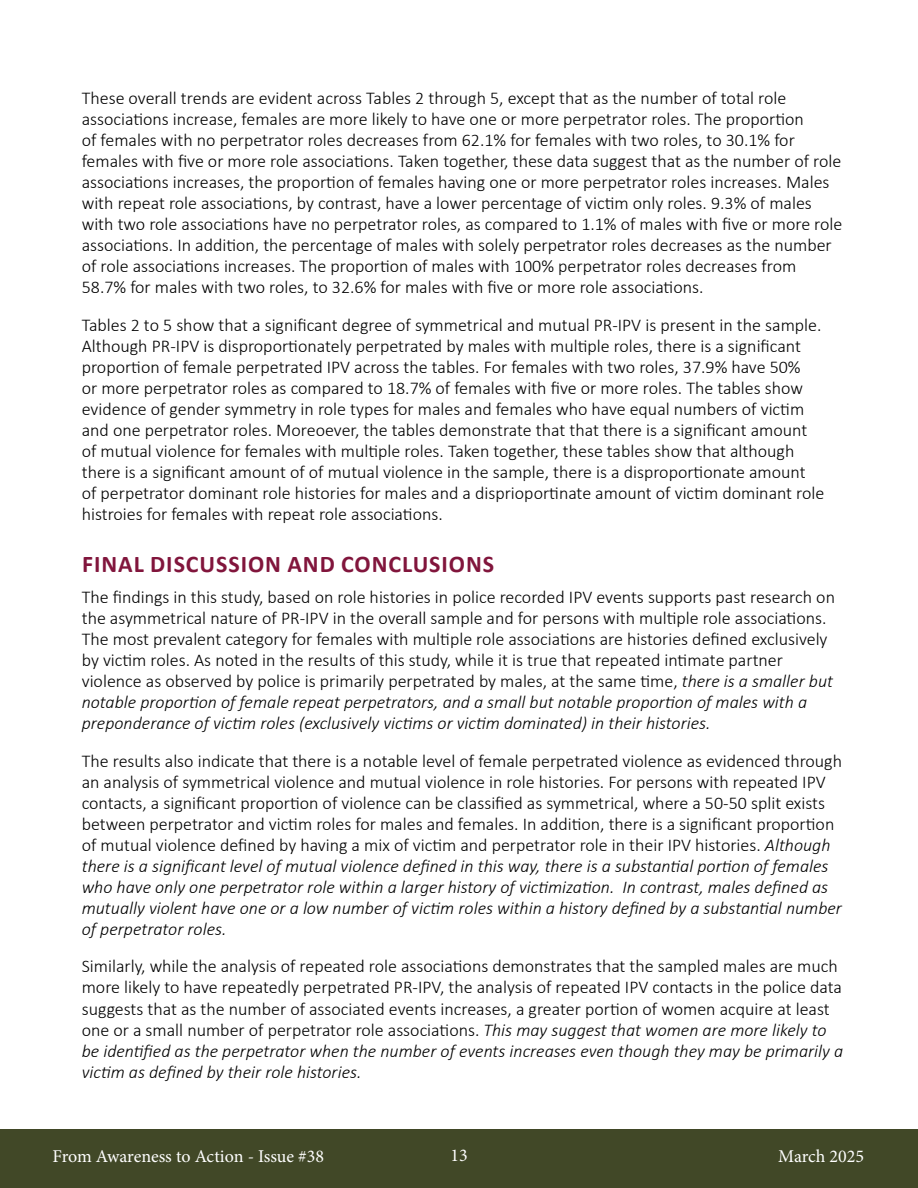
<style>
.page{position:relative;width:918px;height:1188px;background:#fff}
.page>*{position:absolute;margin:0;border:0;box-sizing:border-box;transform-origin:0 0}
.t1{font:700 24px "Calibri";letter-spacing:.04em;color:#81153c}
.t2{font:300 18px/21px "Calibri";color:#000}
.t3{font:18px "Minion Pro";letter-spacing:-.005em;color:#fff}
.s1{font-style:italic}
</style>
<div class="page">
<div style="left:0;top:1130px;width:918px;height:58px;background:#414827"></div>
<p class="t2" style="left:82px;top:88px;width:762px">These overall trends are evident across Tables 2 through 5, except that as the number of total role associations increase, females are more likely to have one or more perpetrator roles. The proportion<br>of females with no perpetrator roles decreases from 62.1% for females with two roles, to 30.1% for females with five or more role associations. Taken together, these data suggest that as the number of role associations increases, the proportion of females having one or more perpetrator roles increases. Males with repeat role associations, by contrast, have a lower percentage of victim only roles. 9.3% of males with two role associations have no perpetrator roles, as compared to 1.1% of males with five or more role associations. In addition, the percentage of males with solely perpetrator roles decreases as the number of role associations increases. The proportion of males with 100% perpetrator roles decreases from 58.7% for males with two roles, to 32.6% for males with five or more role associations.</p>
<p class="t2" style="left:82px;top:314px;width:744px">Tables 2 to 5 show that a significant degree of symmetrical and mutual PR-IPV is present in the sample.<br>Although PR-IPV is disproportionately perpetrated by males with multiple roles, there is a significant proportion of female perpetrated IPV across the tables. For females with two roles, 37.9% have 50%<br>or more perpetrator roles as compared to 18.7% of females with five or more roles. The tables show evidence of gender symmetry in role types for males and females who have equal numbers of victim and one perpetrator roles. Moreoever, the tables demonstrate that that there is a significant amount of mutual violence for females with multiple roles. Taken together, these tables show that although there is a significant amount of of mutual violence in the sample, there is a disproportionate amount of perpetrator dominant role histories for males and a disprioportinate amount of victim dominant role histroies for females with repeat role associations.</p>
<h2 class="t1" style="left:82px;top:547px;width:413px">FINAL DISCUSSION AND CONCLUSIONS</h2>
<p class="t2" style="left:82px;top:587px;width:755px">The findings in this study, based on role histories in police recorded IPV events supports past research on the asymmetrical nature of PR-IPV in the overall sample and for persons with multiple role associations.<br>The most prevalent category for females with multiple role associations are histories defined exclusively by victim roles. As noted in the results of this study, while it is true that repeated intimate partner violence as observed by police is primarily perpetrated by males, at the same time, <span class="s1">there is a smaller but notable proportion of female repeat perpetrators, and a small but notable proportion of males with a preponderance of victim roles (exclusively victims or victim dominated) in their histories.</span></p>
<p class="t2" style="left:82px;top:750px;width:762px">The results also indicate that there is a notable level of female perpetrated violence as evidenced through an analysis of symmetrical violence and mutual violence in role histories. For persons with repeated IPV contacts, a significant proportion of violence can be classified as symmetrical, where a 50-50 split exists between perpetrator and victim roles for males and females. In addition, there is a significant proportion of mutual violence defined by having a mix of victim and perpetrator role in their IPV histories. <span class="s1">Although there is a significant level of mutual violence defined in this way, there is a substantial portion of females who have only one perpetrator role within a larger history of victimization. In contrast, males defined as mutually violent have one or a low number of victim roles within a history defined by a substantial number of perpetrator roles.</span></p>
<p class="t2" style="left:82px;top:956px;width:763px">Similarly, while the analysis of repeated role associations demonstrates that the sampled males are much more likely to have repeatedly perpetrated PR-IPV, the analysis of repeated IPV contacts in the police data suggests that as the number of associated events increases, a greater portion of women acquire at least one or a small number of perpetrator role associations. <span class="s1">This may suggest that women are more likely to be identified as the perpetrator when the number of events increases even though they may be primarily a victim as defined by their role histories.</span></p>
<p class="t3" style="left:53px;top:1144px;width:273px">From Awareness to Action - Issue #38</p>
<p class="t3" style="left:450px;top:1143px;width:19px">13</p>
<p class="t3" style="left:778px;top:1144px;width:87px">March 2025</p>
</div>
